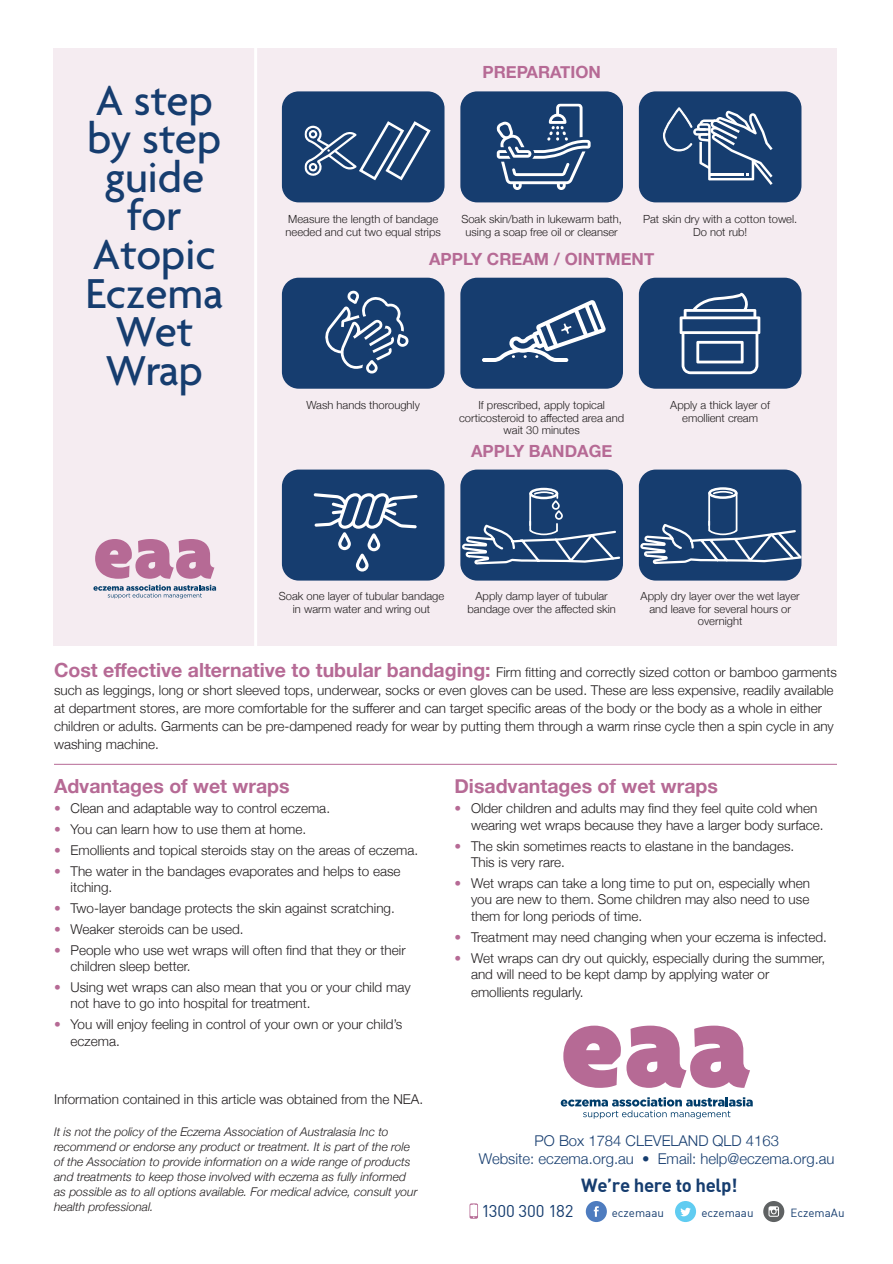
<style>
.page{position:relative;width:893px;height:1264px;background:#fff}
.page>*{position:absolute;margin:0;border:0;box-sizing:border-box;transform-origin:0 0}
.Body_copy{font:500 45.15px/38.5px "Agenda";color:#163d6f;text-align:center}
.Body_copy-2{font:700 19.5px "Helvetica Neue";color:#b66a95}
.Body_copy-3{font:18.6px "DIN Bold";letter-spacing:-.02em;color:#163d6f}
.Body_copy-4{font:700 16.8px "Helvetica Neue";color:#b66a95}
.Body_copy-5{font:16.8px "DIN";letter-spacing:-.01em;color:#163d6f}
.Body_copy-6{font:300 14.85px "Helvetica Neue";color:#163d6f}
.Body_copy-7{font:300 13.5px/16.5px "Helvetica Neue";color:#231f20}
.Body_copy-8{font:italic 300 12px/15px "Helvetica Neue";color:#231f20}
.Body_copy-9{font:11.55px "DIN";color:#163d6f}
.Body_copy-10{font:300 11.25px/12.6px "Helvetica Neue";color:#231f20;text-align:center}
.s1{font-weight:700;font-size:19.5px;color:#b66a95}
.s2{color:#b66a95}
</style>
<div class="page">
<svg style="left:563px;top:1025px;width:57px;height:62px"></svg>
<svg style="left:626px;top:1025px;width:124px;height:62px"></svg>
<svg style="left:560px;top:1097px;width:192px;height:21px"></svg>
<svg style="left:469px;top:1203px;width:9px;height:15px"></svg>
<svg style="left:674px;top:1200px;width:22px;height:22px"></svg>
<svg style="left:680px;top:1207px;width:10px;height:9px"></svg>
<div style="left:585px;top:1200px;width:21px;height:22px;background:#4e7cbf;border-radius:50%"></div>
<svg style="left:593px;top:1206px;width:5px;height:10px"></svg>
<svg style="left:763px;top:1200px;width:21px;height:22px"></svg>
<svg style="left:768px;top:1206px;width:10px;height:10px"></svg>
<hr style="left:54px;top:764px;width:782px;height:1px;background:#b66a95">
<div style="left:53px;top:48px;width:783px;height:598px;background:#f5ecf1"></div>
<div style="left:282px;top:91px;width:162px;height:111px;background:#163d6f;border-radius:17px"></div>
<svg style="left:304px;top:121px;width:127px;height:60px"></svg>
<div style="left:460px;top:91px;width:163px;height:111px;background:#163d6f;border-radius:17px"></div>
<svg style="left:496px;top:103px;width:94px;height:87px"></svg>
<div style="left:638px;top:91px;width:163px;height:111px;background:#163d6f;border-radius:17px"></div>
<svg style="left:663px;top:107px;width:109px;height:78px"></svg>
<div style="left:282px;top:278px;width:162px;height:111px;background:#163d6f;border-radius:17px"></div>
<svg style="left:325px;top:291px;width:84px;height:82px"></svg>
<div style="left:460px;top:278px;width:163px;height:111px;background:#163d6f;border-radius:17px"></div>
<svg style="left:482px;top:300px;width:123px;height:62px"></svg>
<div style="left:638px;top:278px;width:163px;height:111px;background:#163d6f;border-radius:17px"></div>
<svg style="left:679px;top:293px;width:81px;height:81px"></svg>
<div style="left:282px;top:469px;width:162px;height:111px;background:#163d6f;border-radius:17px"></div>
<svg style="left:313px;top:493px;width:104px;height:78px"></svg>
<div style="left:460px;top:469px;width:163px;height:111px;background:#163d6f;border-radius:17px"></div>
<div style="left:529px;top:488px;width:29px;height:11px;border:2px solid #fff;border-radius:50%"></div>
<svg style="left:462px;top:490px;width:159px;height:75px"></svg>
<div style="left:638px;top:469px;width:163px;height:111px;background:#163d6f;border-radius:17px"></div>
<div style="left:708px;top:487px;width:29px;height:12px;border:3px solid #fff;border-radius:50%"></div>
<svg style="left:638px;top:490px;width:163px;height:76px"></svg>
<hr style="left:254px;top:43px;width:3px;height:608px;background:#fff">
<svg style="left:95px;top:539px;width:119px;height:40px"></svg>
<svg style="left:93px;top:585px;width:123px;height:13px"></svg>
<p class="Body_copy" style="left:85px;top:84px;width:139px">A step by step guide for<br>Atopic<br>Eczema<br>Wet<br>Wrap</p>
<p class="Body_copy-4" style="left:482px;top:59px;width:120px">PREPARATION</p>
<p class="Body_copy-10" style="left:285px;top:212px;width:157px;text-align:left">Measure the length of bandage needed and cut two equal strips</p>
<p class="Body_copy-10" style="left:461px;top:212px;width:162px">Soak skin/bath in lukewarm bath, using a soap free oil or cleanser</p>
<p class="Body_copy-10" style="left:643px;top:212px;width:156px">Pat skin dry with a cotton towel.<br>Do not rub!</p>
<p class="Body_copy-4" style="left:429px;top:246px;width:226px">APPLY CREAM / OINTMENT</p>
<p class="Body_copy-10" style="left:306px;top:398px;width:115px">Wash hands thoroughly</p>
<p class="Body_copy-10" style="left:459px;top:398px;width:166px">If prescribed, apply topical corticosteroid to affected area and wait 30 minutes</p>
<p class="Body_copy-10" style="left:670px;top:398px;width:101px">Apply a thick layer of emollient cream</p>
<p class="Body_copy-4" style="left:471px;top:438px;width:143px">APPLY BANDAGE</p>
<p class="Body_copy-10" style="left:279px;top:589px;width:167px">Soak one layer of tubular bandage in warm water and wring out</p>
<p class="Body_copy-10" style="left:467px;top:589px;width:150px">Apply damp layer of tubular bandage over the affected skin</p>
<p class="Body_copy-10" style="left:640px;top:589px;width:160px">Apply dry layer over the wet layer and leave for several hours or overnight</p>
<p class="Body_copy-7" style="left:54px;top:662px;width:784px;line-height:18px"><span class="s1">Cost effective alternative to tubular bandaging:</span> Firm fitting and correctly sized cotton or bamboo garments such as leggings, long or short sleeved tops, underwear, socks or even gloves can be used. These are less expensive, readily available at department stores, are more comfortable for the sufferer and can target specific areas of the body or the body as a whole in either children or adults. Garments can be pre-dampened ready for wear by putting them through a warm rinse cycle then a spin cycle in any washing machine.</p>
<p class="Body_copy-2" style="left:54px;top:770px;width:237px">Advantages of wet wraps</p>
<p class="Body_copy-7" style="left:54px;top:799px;width:277px"><span class="s2">•</span> Clean and adaptable way to control eczema.</p>
<p class="Body_copy-7" style="left:54px;top:820px;width:254px"><span class="s2">•</span> You can learn how to use them at home.</p>
<p class="Body_copy-7" style="left:54px;top:841px;width:365px"><span class="s2">•</span> Emollients and topical steroids stay on the areas of eczema.</p>
<p class="Body_copy-7" style="left:70px;top:861px;width:331px;text-indent:-16px"><span class="s2">•</span> The water in the bandages evaporates and helps to ease itching.</p>
<p class="Body_copy-7" style="left:54px;top:899px;width:342px"><span class="s2">•</span> Two-layer bandage protects the skin against scratching.</p>
<p class="Body_copy-7" style="left:54px;top:919px;width:191px"><span class="s2">•</span> Weaker steroids can be used.</p>
<p class="Body_copy-7" style="left:70px;top:940px;width:336px;text-indent:-16px"><span class="s2">•</span> People who use wet wraps will often find that they or their children sleep better.</p>
<p class="Body_copy-7" style="left:70px;top:977px;width:341px;text-indent:-16px"><span class="s2">•</span> Using wet wraps can also mean that you or your child may not have to go into hospital for treatment.</p>
<p class="Body_copy-7" style="left:70px;top:1015px;width:333px;text-indent:-16px"><span class="s2">•</span> You will enjoy feeling in control of your own or your child’s eczema.</p>
<p class="Body_copy-7" style="left:54px;top:1090px;width:370px">Information contained in this article was obtained from the NEA.</p>
<p class="Body_copy-8" style="left:54px;top:1123px;width:365px">It is not the policy of the Eczema Association of Australasia Inc to recommend or endorse any product or treatment. It is part of the role of the Association to provide information on a wide range of products and treatments to keep those involved with eczema as fully informed as possible as to all options available. For medical advice, consult your health professional.</p>
<p class="Body_copy-2" style="left:454px;top:770px;width:265px">Disadvantages of wet wraps</p>
<p class="Body_copy-7" style="left:471px;top:799px;width:354px;text-indent:-16px"><span class="s2">•</span> Older children and adults may find they feel quite cold when wearing wet wraps because they have a larger body surface.</p>
<p class="Body_copy-7" style="left:471px;top:836px;width:325px;text-indent:-16px"><span class="s2">•</span> The skin sometimes reacts to elastane in the bandages.<br>This is very rare.</p>
<p class="Body_copy-7" style="left:471px;top:874px;width:340px;text-align:justify;text-indent:-16px"><span class="s2">•</span> Wet wraps can take a long time to put on, especially when you are new to them. Some children may also need to use them for long periods of time.</p>
<p class="Body_copy-7" style="left:454px;top:927px;width:374px"><span class="s2">•</span> Treatment may need changing when your eczema is infected.</p>
<p class="Body_copy-7" style="left:471px;top:948px;width:355px;text-indent:-16px"><span class="s2">•</span> Wet wraps can dry out quickly, especially during the summer, and will need to be kept damp by applying water or</p>
<p class="Body_copy-7" style="left:471px;top:983px;width:114px">emollients regularly.</p>
<p class="Body_copy-6" style="left:534px;top:1128px;width:246px">PO Box 1784 CLEVELAND QLD 4163</p>
<p class="Body_copy-6" style="left:478px;top:1146px;width:357px">Website: eczema.org.au • Email: help@eczema.org.au</p>
<p class="Body_copy-5" style="left:481px;top:1200px;width:94px">1300 300 182</p>
<p class="Body_copy-9" style="left:611px;top:1205px;width:54px">eczemaau</p>
<p class="Body_copy-9" style="left:701px;top:1205px;width:54px">eczemaau</p>
<p class="Body_copy-9" style="left:790px;top:1205px;width:56px">EczemaAu</p>
<p class="Body_copy-3" style="left:581px;top:1172px;width:158px">We’re here to help!</p>
</div>
